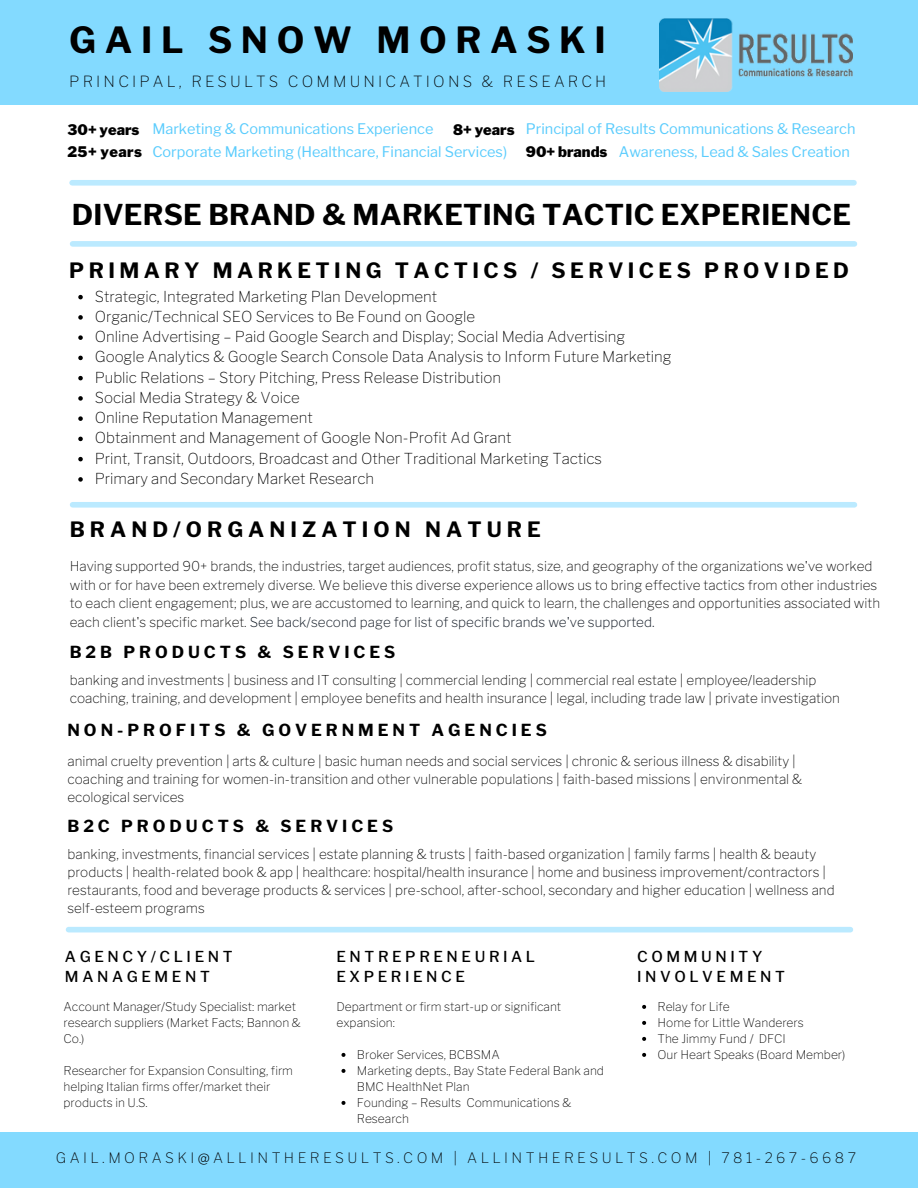
<style>
.page{position:relative;width:918px;height:1188px;background:#fff}
.page>*{position:absolute;margin:0;border:0;box-sizing:border-box;transform-origin:0 0}
.t1{font:700 35.85px "Libre Franklin";letter-spacing:.24em;color:#000}
.t2{font:700 28.5px "Libre Franklin";letter-spacing:.01em;color:#000}
.t3{font:700 21px "Libre Franklin";letter-spacing:.21em;color:#000}
.t4{font:700 21px "Libre Franklin";letter-spacing:.24em;color:#000}
.t5{font:700 16.5px "Libre Franklin";letter-spacing:.24em;color:#000}
.t6{font:100 15.3px "Libre Franklin";letter-spacing:.205em;color:#000}
.t7{font:100 15px "Libre Franklin";color:#000}
.t8{font:500 15px/20.2px "Libre Franklin";letter-spacing:.24em;color:#000}
.t9{font:14.55px "Libre Franklin";color:#5bccfd}
.t10{font:900 14.55px "Libre Franklin";color:#000}
.t11{font:100 14.25px "Libre Franklin";letter-spacing:.24em;color:#000}
.t12{font:100 13.5px/18px "Libre Franklin";color:#000}
.t13{font:100 12px/16px "Libre Franklin";color:#000}
.s1{font-weight:200;color:#161e29}
</style>
<div class="page">
<div style="left:0;top:0;width:918px;height:105px;background:#83daff"></div>
<div style="left:0;top:1132px;width:918px;height:56px;background:#83daff"></div>
<div style="left:69px;top:927px;width:781px;height:5px;background:#bbeaff"></div>
<div style="left:73px;top:241px;width:781px;height:6px;background:#bbeaff"></div>
<div style="left:72px;top:180px;width:782px;height:6px;background:#bbeaff"></div>
<svg style="left:78px;top:295px;width:5px;height:4px"></svg>
<svg style="left:78px;top:315px;width:5px;height:5px"></svg>
<svg style="left:78px;top:335px;width:5px;height:5px"></svg>
<svg style="left:78px;top:356px;width:5px;height:4px"></svg>
<svg style="left:78px;top:376px;width:5px;height:4px"></svg>
<svg style="left:78px;top:396px;width:5px;height:5px"></svg>
<svg style="left:78px;top:416px;width:5px;height:5px"></svg>
<svg style="left:78px;top:437px;width:5px;height:4px"></svg>
<svg style="left:78px;top:457px;width:5px;height:4px"></svg>
<svg style="left:78px;top:477px;width:5px;height:5px"></svg>
<div style="left:73px;top:502px;width:781px;height:6px;background:#bbeaff"></div>
<img style="left:659px;top:18px;width:194px;height:73px">
<svg style="left:341px;top:1053px;width:4px;height:4px"></svg>
<svg style="left:341px;top:1069px;width:4px;height:4px"></svg>
<svg style="left:341px;top:1101px;width:4px;height:4px"></svg>
<svg style="left:642px;top:1005px;width:4px;height:4px"></svg>
<svg style="left:642px;top:1021px;width:4px;height:4px"></svg>
<svg style="left:642px;top:1037px;width:4px;height:4px"></svg>
<svg style="left:642px;top:1053px;width:4px;height:4px"></svg>
<p class="t1" style="left:69px;top:19px;width:538px">GAIL SNOW MORASKI</p>
<p class="t6" style="left:69px;top:72px;width:538px">PRINCIPAL, RESULTS COMMUNICATIONS &amp; RESEARCH</p>
<p class="t10" style="left:68px;top:121px;width:73px">30+ years</p>
<p class="t9" style="left:152px;top:120px;width:283px">Marketing &amp; Communications Experience</p>
<p class="t10" style="left:453px;top:121px;width:63px">8+ years</p>
<p class="t9" style="left:526px;top:120px;width:331px">Principal of Results Communications &amp; Research</p>
<p class="t10" style="left:68px;top:143px;width:76px">25+ years</p>
<p class="t9" style="left:152px;top:143px;width:356px">Corporate Marketing (Healthcare, Financial Services)</p>
<p class="t10" style="left:526px;top:143px;width:83px">90+ brands</p>
<p class="t9" style="left:619px;top:143px;width:233px">Awareness, Lead &amp; Sales Creation</p>
<p class="t2" style="left:72px;top:197px;width:781px">DIVERSE BRAND &amp; MARKETING TACTIC EXPERIENCE</p>
<p class="t3" style="left:69px;top:258px;width:781px">PRIMARY MARKETING TACTICS / SERVICES PROVIDED</p>
<p class="t7" style="left:95px;top:287px;width:344px">Strategic, Integrated Marketing Plan Development</p>
<p class="t7" style="left:95px;top:307px;width:382px">Organic/Technical SEO Services to Be Found on Google</p>
<p class="t7" style="left:95px;top:328px;width:532px">Online Advertising – Paid Google Search and Display; Social Media Advertising</p>
<p class="t7" style="left:95px;top:348px;width:578px">Google Analytics &amp; Google Search Console Data Analysis to Inform Future Marketing</p>
<p class="t7" style="left:95px;top:368px;width:408px">Public Relations – Story Pitching, Press Release Distribution</p>
<p class="t7" style="left:95px;top:388px;width:207px">Social Media Strategy &amp; Voice</p>
<p class="t7" style="left:95px;top:409px;width:219px">Online Reputation Management</p>
<p class="t7" style="left:95px;top:429px;width:418px">Obtainment and Management of Google Non-Profit Ad Grant</p>
<p class="t7" style="left:95px;top:449px;width:509px">Print, Transit, Outdoors, Broadcast and Other Traditional Marketing Tactics</p>
<p class="t7" style="left:95px;top:469px;width:281px">Primary and Secondary Market Research</p>
<p class="t4" style="left:70px;top:517px;width:473px">BRAND/ORGANIZATION NATURE</p>
<p class="t12" style="left:70px;top:557px;width:812px;line-height:18.8px">Having supported 90+ brands, the industries, target audiences, profit status, size, and geography of the organizations we've worked with or for have been extremely diverse. We believe this diverse experience allows us to bring effective tactics from other industries to each client engagement; plus, we are accustomed to learning, and quick to learn, the challenges and opportunities associated with each client's specific market. <span class="s1">See back/second page for list of specific brands we've supported.</span></p>
<p class="t5" style="left:70px;top:642px;width:327px">B2B PRODUCTS &amp; SERVICES</p>
<p class="t12" style="left:70px;top:672px;width:772px">banking and investments | business and IT consulting | commercial lending | commercial real estate | employee/leadership coaching, training, and development | employee benefits and health insurance | legal, including trade law | private investigation</p>
<p class="t5" style="left:68px;top:720px;width:481px">NON-PROFITS &amp; GOVERNMENT AGENCIES</p>
<p class="t12" style="left:68px;top:752px;width:736px">animal cruelty prevention | arts &amp; culture | basic human needs and social services | chronic &amp; serious illness &amp; disability | coaching and training for women-in-transition and other vulnerable populations | faith-based missions | environmental &amp; ecological services</p>
<p class="t5" style="left:68px;top:816px;width:327px">B2C PRODUCTS &amp; SERVICES</p>
<p class="t12" style="left:68px;top:845px;width:769px">banking, investments, financial services | estate planning &amp; trusts | faith-based organization | family farms | health &amp; beauty products | health-related book &amp; app | healthcare: hospital/health insurance | home and business improvement/contractors | restaurants, food and beverage products &amp; services | pre-school, after-school, secondary and higher education | wellness and self-esteem programs</p>
<p class="t8" style="left:65px;top:946px;width:169px">AGENCY/CLIENT<br>MANAGEMENT</p>
<p class="t8" style="left:336px;top:946px;width:200px">ENTREPRENEURIAL<br>EXPERIENCE</p>
<p class="t13" style="left:64px;top:999px;width:239px">Account Manager/Study Specialist: market research suppliers (Market Facts; Bannon &amp;<br>Co.)</p>
<p class="t13" style="left:64px;top:1063px;width:231px">Researcher for Expansion Consulting, firm helping Italian firms offer/market their products in U.S.</p>
<p class="t13" style="left:336px;top:999px;width:226px">Department or firm start-up or significant expansion:</p>
<p class="t13" style="left:357px;top:1047px;width:144px">Broker Services, BCBSMA</p>
<p class="t13" style="left:357px;top:1063px;width:249px">Marketing depts., Bay State Federal Bank and<br>BMC HealthNet Plan</p>
<p class="t13" style="left:357px;top:1095px;width:216px">Founding – Results Communications &amp;<br>Research</p>
<p class="t8" style="left:637px;top:946px;width:127px">COMMUNITY</p>
<p class="t8" style="left:637px;top:966px;width:149px">INVOLVEMENT</p>
<p class="t13" style="left:658px;top:999px;width:74px">Relay for Life</p>
<p class="t13" style="left:658px;top:1015px;width:148px">Home for Little Wanderers</p>
<p class="t13" style="left:658px;top:1031px;width:130px">The Jimmy Fund / DFCI</p>
<p class="t13" style="left:658px;top:1047px;width:189px">Our Heart Speaks (Board Member)</p>
<p class="t11" style="left:56px;top:1149px;width:802px">GAIL.MORASKI@ALLINTHERESULTS.COM | ALLINTHERESULTS.COM | 781-267-6687</p>
</div>
